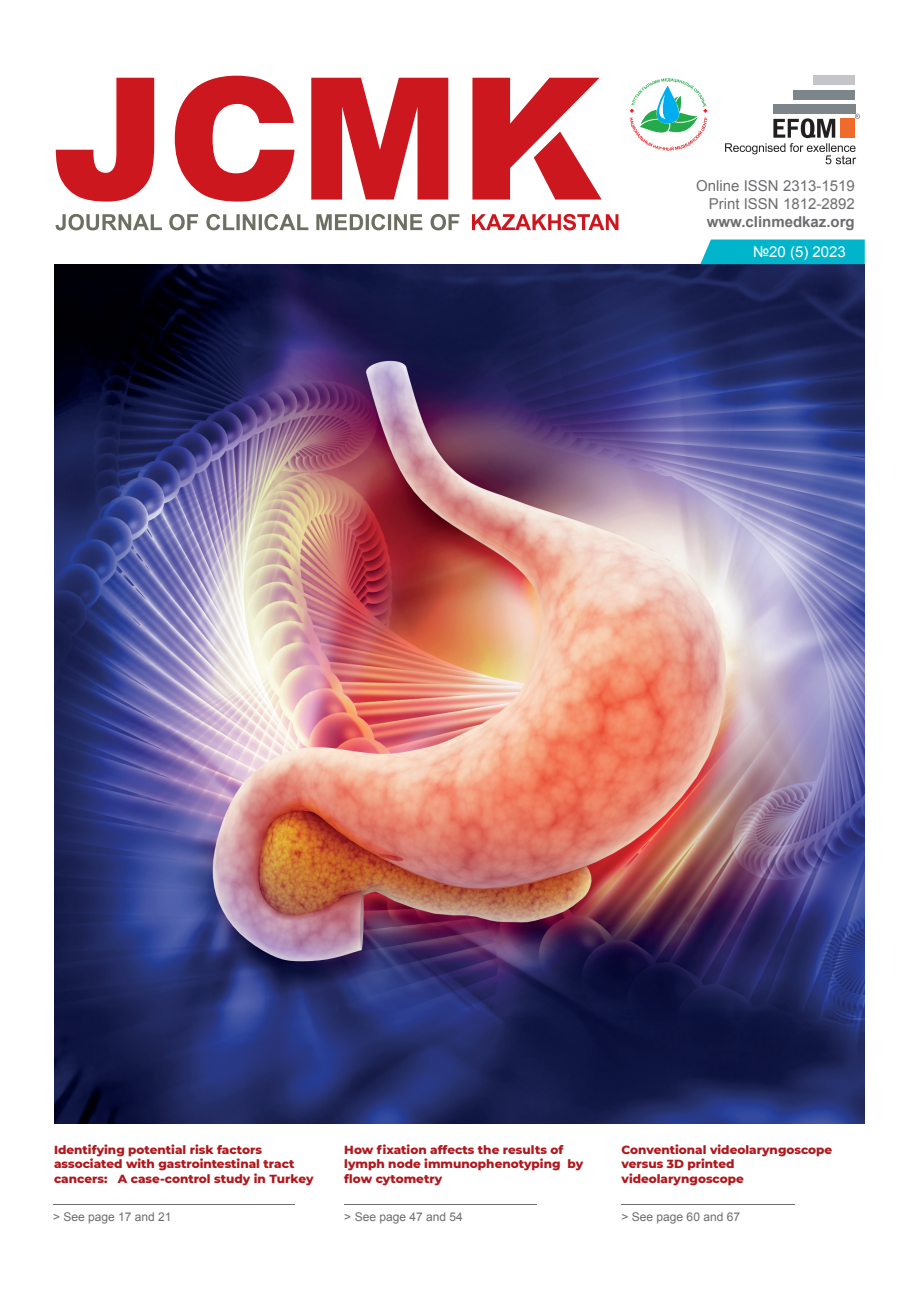
<style>
.page{position:relative;width:915px;height:1306px;background:#fff}
.page>*{position:absolute;margin:0;border:0;box-sizing:border-box;transform-origin:0 0}
.t1{font:15px/18px "Arial";color:#6c6d70;text-align:right}
.t2{font:700 15px "Arial";color:#6c6d70}
.t3{font:15px "Arial";color:#fff}
.t4{font:800 12px/14.4px "Montserrat";color:#af181d}
.t5{font:12px "Arial";color:#6c6d70}
</style>
<div class="page">
<img style="left:54px;top:264px;width:810px;height:859px">
<div style="left:813px;top:76px;width:41px;height:9px;background:#c3c5c9"></div>
<div style="left:792px;top:90px;width:62px;height:9px;background:#7d848a"></div>
<div style="left:772px;top:104px;width:82px;height:9px;background:#7d848a"></div>
<svg style="left:725px;top:114px;width:134px;height:50px"></svg>
<svg style="left:629px;top:78px;width:78px;height:72px"></svg>
<svg style="left:56px;top:78px;width:98px;height:123px"></svg>
<svg style="left:175px;top:76px;width:119px;height:125px"></svg>
<svg style="left:311px;top:78px;width:137px;height:121px"></svg>
<svg style="left:472px;top:78px;width:129px;height:121px"></svg>
<svg style="left:55px;top:214px;width:107px;height:16px"></svg>
<svg style="left:169px;top:214px;width:29px;height:16px"></svg>
<svg style="left:206px;top:214px;width:102px;height:16px"></svg>
<svg style="left:316px;top:214px;width:106px;height:16px"></svg>
<svg style="left:430px;top:214px;width:29px;height:16px"></svg>
<svg style="left:472px;top:214px;width:146px;height:16px"></svg>
<svg style="left:700px;top:239px;width:164px;height:25px"></svg>
<hr style="left:53px;top:1204px;width:242px;height:1px;background:#6c6d70">
<hr style="left:344px;top:1204px;width:192px;height:1px;background:#6c6d70">
<hr style="left:621px;top:1204px;width:174px;height:1px;background:#6c6d70">
<p class="t1" style="left:696px;top:177px;width:160px">Online ISSN 2313-1519<br>Print ISSN 1812-2892</p>
<p class="t2" style="left:706px;top:212px;width:149px">www.clinmedkaz.org</p>
<p class="t3" style="left:752px;top:242px;width:94px">№20 (5) 2023</p>
<p class="t4" style="left:344px;top:1141px;width:240px">How fixation affects the results of lymph node immunophenotyping by flow cytometry</p>
<p class="t4" style="left:621px;top:1141px;width:212px">Conventional videolaryngoscope versus 3D printed videolaryngoscope</p>
<p class="t4" style="left:54px;top:1141px;width:261px">Identifying potential risk factors associated with gastrointestinal tract cancers: A case-control study in Turkey</p>
<p class="t5" style="left:53px;top:1209px;width:120px">&gt; See page 17 and 21</p>
<p class="t5" style="left:344px;top:1209px;width:120px">&gt; See page 47 and 54</p>
<p class="t5" style="left:621px;top:1209px;width:120px">&gt; See page 60 and 67</p>
</div>
